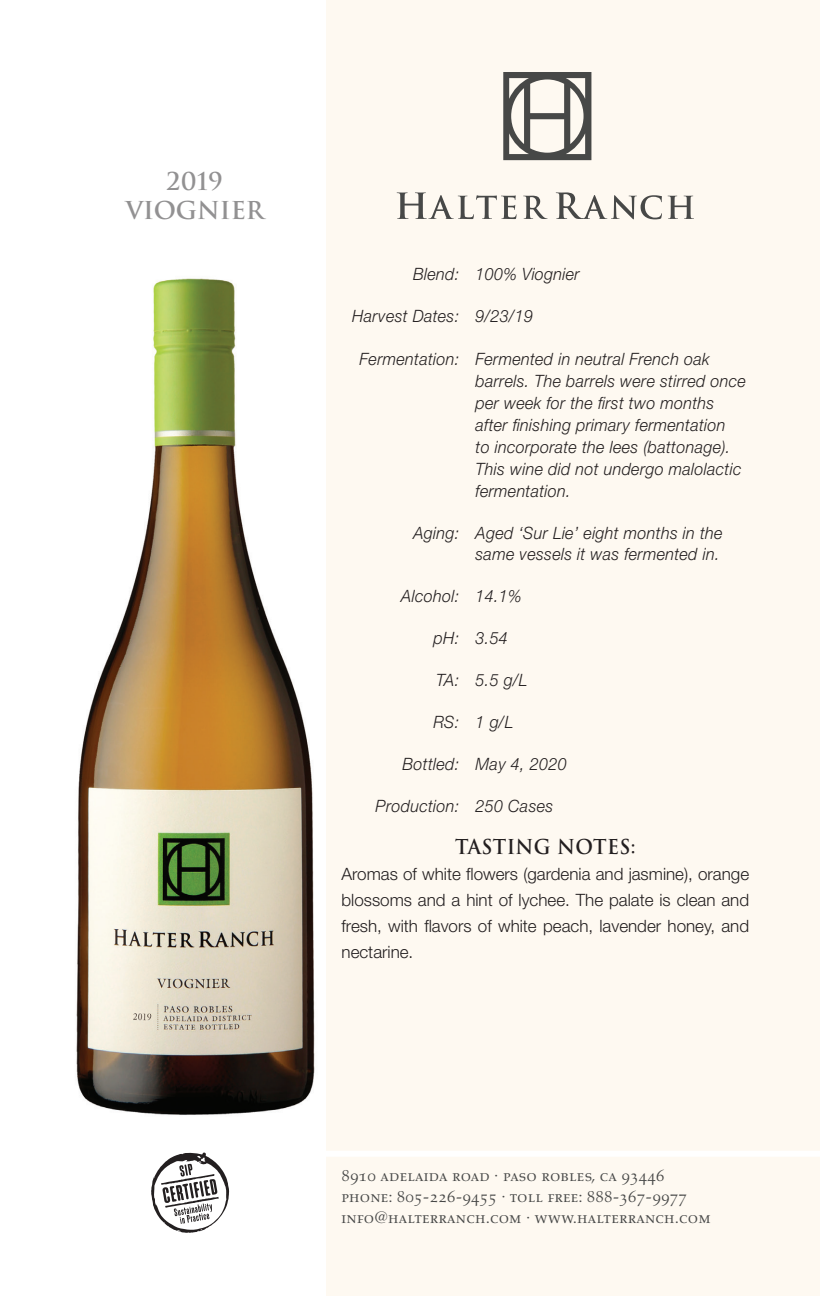
<style>
.page{position:relative;width:820px;height:1296px;background:#fff}
.page>*{position:absolute;margin:0;border:0;box-sizing:border-box;transform-origin:0 0}
.varietal_top_header{font:700 24px "Trajan";color:#929192}
.tasting_note_title{font:700 20px "Trajan";letter-spacing:.02em;color:#231f20;scale:.95 1}
.blend_to_prod{font:italic 300 17px/22px "Helvetica Neue";letter-spacing:.02em;color:#231f20;scale:.95 1}
.notes_body{font:300 17px/26px "Helvetica Neue";color:#231f20;text-align:justify}
.t1{font:17px/21px "Aldus Roman SC";letter-spacing:.01em;color:#474847}
</style>
<div class="page">
<div style="left:326px;top:0;width:494px;height:1296px;background:#fef9f1"></div>
<svg style="left:503px;top:72px;width:88px;height:88px"></svg>
<svg style="left:397px;top:192px;width:120px;height:27px"></svg>
<svg style="left:523px;top:196px;width:25px;height:23px"></svg>
<svg style="left:556px;top:192px;width:106px;height:27px"></svg>
<svg style="left:668px;top:196px;width:26px;height:23px"></svg>
<div style="left:315px;top:1151px;width:505px;height:6px;background:#fff"></div>
<svg style="left:151px;top:1152px;width:78px;height:81px"></svg>
<img style="left:76px;top:278px;width:239px;height:837px">
<p class="varietal_top_header" style="left:167px;top:166px;width:57px">2019</p>
<p class="varietal_top_header" style="left:126px;top:195px;width:140px">VIOGNIER</p>
<p class="blend_to_prod" style="left:413px;top:262px;width:177px">Blend: 100% Viognier</p>
<p class="blend_to_prod" style="left:352px;top:304px;width:192px">Harvest Dates: 9/23/19</p>
<p class="blend_to_prod" style="left:476px;top:347px;width:286px;text-indent:-116px">Fermentation: Fermented in neutral French oak barrels. The barrels were stirred once per week for the first two months after finishing primary fermentation<br>to incorporate the lees (battonage).<br>This wine did not undergo malolactic fermentation.</p>
<p class="blend_to_prod" style="left:413px;top:522px;width:327px;line-height:21px;text-align:right">Aging: Aged ‘Sur Lie’ eight months in the same vessels it was fermented in.</p>
<p class="blend_to_prod" style="left:401px;top:584px;width:128px">Alcohol: 14.1%</p>
<p class="blend_to_prod" style="left:433px;top:626px;width:80px">pH: 3.54</p>
<p class="blend_to_prod" style="left:436px;top:668px;width:98px">TA: 5.5 g/L</p>
<p class="blend_to_prod" style="left:433px;top:710px;width:86px">RS: 1 g/L</p>
<p class="blend_to_prod" style="left:403px;top:752px;width:174px">Bottled: May 4, 2020</p>
<p class="blend_to_prod" style="left:376px;top:794px;width:189px">Production: 250 Cases</p>
<p class="tasting_note_title" style="left:455px;top:834px;width:191px">TASTING NOTES:</p>
<p class="notes_body" style="left:342px;top:860px;width:409px">Aromas of white flowers (gardenia and jasmine), orange blossoms and a hint of lychee. The palate is clean and fresh, with flavors of white peach, lavender honey, and nectarine.</p>
<p class="t1" style="left:342px;top:1165px;width:371px">8910 adelaida road · paso robles, ca 93446 phone: 805-226-9455 · toll free: 888-367-9977 info@halterranch.com · www.halterranch.com</p>
</div>
